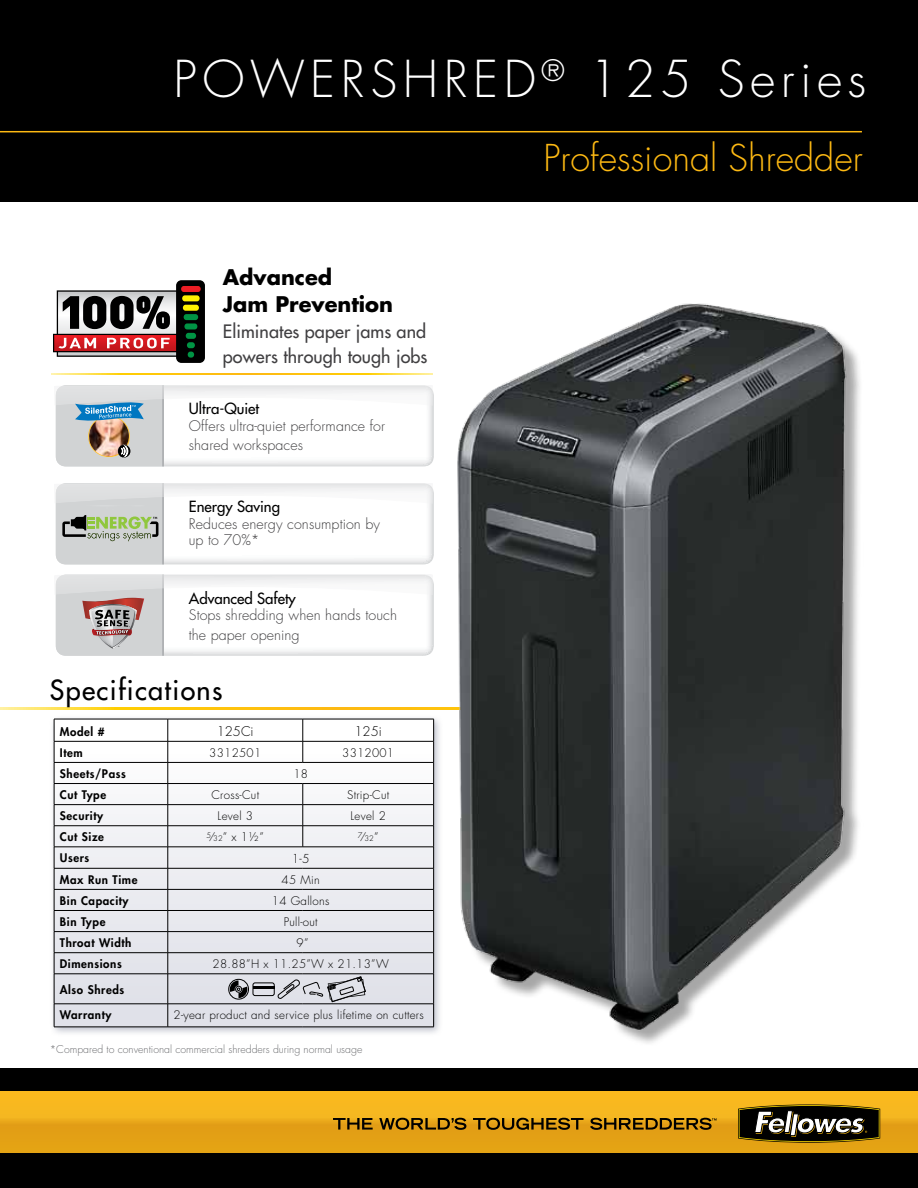
<style>
.page{position:relative;width:918px;height:1188px;background:#fff}
.page>*{position:absolute;margin:0;border:0;box-sizing:border-box;transform-origin:0 0}
.t1{font:300 49.5px "Futura Std";letter-spacing:.11em;color:#fff}
.t2{font:300 36px "Futura Std";color:#fdb913}
.t3{font:500 27px "Futura Std";letter-spacing:.05em;color:#000}
.t4{font:700 21px/27px "Futura Std";color:#000}
.t5{font:500 18px/25.5px "Futura Std";letter-spacing:.005em;color:#414042}
.t6{font:500 15px "Futura Std";color:#000}
.t7{font:300 14.25px/19.5px "Futura Std";letter-spacing:.005em;color:#414042}
.t8{font:300 13.05px "Futura Std";color:#000}
.t9{font:300 12px "Futura Std";color:#000}
.t10{font:300 11.55px "Futura Std";letter-spacing:.025em;color:#000}
.t11{font:800 11.55px "Futura Std";letter-spacing:.05em;color:#000}
.t12{font:300 10.5px "Futura Std";color:#6d6e71}
.t13{font:300 7.5px "Futura Std";color:#000}
.s1{font-size:7.5px}
.s2{font-size:11.55px}
</style>
<div class="page">
<div style="left:0;top:1069px;width:918px;height:119px;background:#000"></div>
<div style="left:0;top:1091px;width:918px;height:61px;background:linear-gradient(to bottom,#febd22,#dc9a12)"></div>
<svg style="left:737px;top:1103px;width:145px;height:41px"></svg>
<svg style="left:333px;top:1118px;width:40px;height:12px"></svg>
<svg style="left:379px;top:1118px;width:87px;height:12px"></svg>
<svg style="left:473px;top:1118px;width:111px;height:12px"></svg>
<svg style="left:590px;top:1118px;width:127px;height:12px"></svg>
<div style="left:49px;top:714px;width:394px;height:323px;background:#858a9f;opacity:.55"></div>
<svg style="left:55px;top:720px;width:346px;height:307px"></svg>
<hr style="left:54px;top:719px;width:114px;height:1px;background:#000">
<hr style="left:168px;top:719px;width:135px;height:1px;background:#000">
<hr style="left:303px;top:719px;width:131px;height:1px;background:#000">
<hr style="left:54px;top:741px;width:114px;height:1px;background:#000">
<hr style="left:168px;top:741px;width:135px;height:1px;background:#000">
<hr style="left:303px;top:741px;width:131px;height:1px;background:#000">
<svg style="left:303px;top:719px;width:1px;height:43px"></svg>
<hr style="left:54px;top:762px;width:114px;height:1px;background:#000">
<hr style="left:168px;top:762px;width:135px;height:1px;background:#000">
<hr style="left:303px;top:762px;width:131px;height:1px;background:#000">
<hr style="left:54px;top:783px;width:114px;height:1px;background:#000">
<hr style="left:168px;top:783px;width:135px;height:1px;background:#000">
<hr style="left:303px;top:783px;width:131px;height:1px;background:#000">
<hr style="left:54px;top:804px;width:114px;height:1px;background:#000">
<hr style="left:168px;top:804px;width:135px;height:1px;background:#000">
<hr style="left:303px;top:804px;width:131px;height:1px;background:#000">
<hr style="left:54px;top:825px;width:114px;height:1px;background:#000">
<hr style="left:168px;top:825px;width:135px;height:1px;background:#000">
<hr style="left:303px;top:825px;width:131px;height:1px;background:#000">
<svg style="left:303px;top:784px;width:1px;height:63px"></svg>
<hr style="left:54px;top:847px;width:114px;height:1px;background:#000">
<hr style="left:168px;top:847px;width:135px;height:1px;background:#000">
<hr style="left:303px;top:847px;width:131px;height:1px;background:#000">
<hr style="left:54px;top:868px;width:114px;height:1px;background:#000">
<hr style="left:168px;top:868px;width:135px;height:1px;background:#000">
<hr style="left:303px;top:868px;width:131px;height:1px;background:#000">
<hr style="left:54px;top:889px;width:114px;height:1px;background:#000">
<hr style="left:168px;top:889px;width:135px;height:1px;background:#000">
<hr style="left:303px;top:889px;width:131px;height:1px;background:#000">
<hr style="left:54px;top:910px;width:114px;height:1px;background:#000">
<hr style="left:168px;top:910px;width:135px;height:1px;background:#000">
<hr style="left:303px;top:910px;width:131px;height:1px;background:#000">
<hr style="left:54px;top:931px;width:114px;height:1px;background:#000">
<hr style="left:168px;top:931px;width:135px;height:1px;background:#000">
<hr style="left:303px;top:931px;width:131px;height:1px;background:#000">
<hr style="left:54px;top:952px;width:114px;height:1px;background:#000">
<svg style="left:54px;top:719px;width:1px;height:255px"></svg>
<hr style="left:168px;top:952px;width:135px;height:1px;background:#000">
<svg style="left:168px;top:719px;width:1px;height:255px"></svg>
<hr style="left:303px;top:952px;width:131px;height:1px;background:#000">
<hr style="left:54px;top:974px;width:114px;height:1px;background:#000">
<hr style="left:54px;top:974px;width:1px;height:30px;background:#000">
<hr style="left:168px;top:974px;width:135px;height:1px;background:#000">
<hr style="left:168px;top:974px;width:1px;height:30px;background:#000">
<hr style="left:303px;top:974px;width:131px;height:1px;background:#000">
<hr style="left:54px;top:1004px;width:114px;height:1px;background:#000">
<svg style="left:54px;top:1004px;width:1px;height:23px"></svg>
<hr style="left:168px;top:1004px;width:135px;height:1px;background:#000">
<svg style="left:168px;top:1004px;width:1px;height:23px"></svg>
<hr style="left:303px;top:1004px;width:131px;height:1px;background:#000">
<hr style="left:54px;top:1027px;width:114px;height:1px;background:#000">
<hr style="left:168px;top:1027px;width:135px;height:1px;background:#000">
<hr style="left:303px;top:1027px;width:131px;height:1px;background:#000">
<svg style="left:51px;top:374px;width:350px;height:1px"></svg>
<svg style="left:0;top:707px;width:401px;height:2px"></svg>
<div style="left:176px;top:280px;width:29px;height:83px;background:#000;border-radius:5px"></div>
<div style="left:181px;top:286px;width:20px;height:6px;background:#ed1d24;border-radius:3px"></div>
<div style="left:182px;top:295px;width:18px;height:6px;background:#fff200;border-radius:3px"></div>
<div style="left:183px;top:305px;width:16px;height:6px;background:#fff200;border-radius:3px"></div>
<div style="left:184px;top:314px;width:14px;height:6px;background:#009444;border-radius:3px"></div>
<div style="left:184px;top:323px;width:13px;height:6px;background:#009444;border-radius:3px"></div>
<div style="left:186px;top:333px;width:10px;height:6px;background:#009444;border-radius:3px"></div>
<svg style="left:53px;top:280px;width:141px;height:94px"></svg>
<svg style="left:55px;top:575px;width:346px;height:81px"></svg>
<div style="left:253px;top:982px;width:22px;height:14px;border:1px solid #000;border-radius:2px"></div>
<hr style="left:253px;top:986px;width:21px;height:3px;background:#000">
<div style="left:228px;top:979px;width:21px;height:21px;border:1px solid #000;border-radius:50%"></div>
<svg style="left:230px;top:980px;width:17px;height:18px"></svg>
<svg style="left:276px;top:976px;width:90px;height:26px;background:#bebfc6"></svg>
<svg style="left:55px;top:483px;width:346px;height:81px"></svg>
<img style="left:60px;top:505px;width:95px;height:4px">
<svg style="left:55px;top:385px;width:346px;height:81px"></svg>
<img style="left:401px;top:303px;width:459px;height:740px">
<div style="left:0;top:0;width:918px;height:202px;background:#000"></div>
<hr style="left:0;top:131px;width:862px;height:1px;background:#fdb913">
<h1 class="t1" style="left:174px;top:49px;width:694px">POWERSHRED<sup>®</sup> 125 Series</h1>
<h3 class="t4" style="left:223px;top:264px;width:172px">Advanced<br>Jam Prevention</h3>
<h3 class="t5" style="left:223px;top:318px;width:206px">Eliminates paper jams and powers through tough jobs</h3>
<p class="t6" style="left:189px;top:399px;width:72px">Ultra-Quiet</p>
<p class="t7" style="left:189px;top:416px;width:198px">Offers ultra-quiet performance for shared workspaces</p>
<p class="t6" style="left:189px;top:497px;width:93px">Energy Saving</p>
<p class="t7" style="left:189px;top:516px;width:193px;line-height:16.5px">Reduces energy consumption by up to 70%*</p>
<p class="t6" style="left:189px;top:589px;width:109px">Advanced Safety</p>
<p class="t7" style="left:189px;top:606px;width:210px">Stops shredding when hands touch the paper opening</p>
<h3 class="t3" style="left:50px;top:673px;width:174px">Specifications</h3>
<p class="t11" style="left:60px;top:724px;width:46px">Model #</p>
<p class="t8" style="left:217px;top:723px;width:38px">125Ci</p>
<p class="t8" style="left:355px;top:723px;width:29px">125i</p>
<p class="t11" style="left:60px;top:745px;width:24px">Item</p>
<p class="t10" style="left:209px;top:745px;width:53px">3312501</p>
<p class="t10" style="left:342px;top:745px;width:53px">3312001</p>
<p class="t11" style="left:60px;top:766px;width:67px">Sheets/Pass</p>
<p class="t10" style="left:293px;top:767px;width:16px">18</p>
<p class="t11" style="left:60px;top:787px;width:48px">Cut Type</p>
<p class="t10" style="left:211px;top:788px;width:49px">Cross-Cut</p>
<p class="t10" style="left:347px;top:788px;width:44px">Strip-Cut</p>
<p class="t11" style="left:60px;top:808px;width:45px">Security</p>
<p class="t10" style="left:218px;top:809px;width:37px">Level 3</p>
<p class="t10" style="left:351px;top:809px;width:37px">Level 2</p>
<p class="t11" style="left:60px;top:829px;width:46px">Cut Size</p>
<p class="t10" style="left:207px;top:830px;width:59px"><sup>5</sup>⁄<span class="s1">32</span>” x 1½”</p>
<p class="t13" style="left:358px;top:834px;width:22px">7<span class="s2">⁄</span>32<span class="s2">”</span></p>
<p class="t11" style="left:60px;top:851px;width:31px">Users</p>
<p class="t9" style="left:292px;top:851px;width:19px">1-5</p>
<p class="t11" style="left:60px;top:872px;width:79px">Max Run Time</p>
<p class="t10" style="left:282px;top:872px;width:40px">45 Min</p>
<p class="t11" style="left:60px;top:893px;width:70px">Bin Capacity</p>
<p class="t10" style="left:272px;top:893px;width:59px">14 Gallons</p>
<p class="t11" style="left:60px;top:914px;width:47px">Bin Type</p>
<p class="t10" style="left:284px;top:915px;width:35px">Pull-out</p>
<p class="t11" style="left:60px;top:935px;width:73px">Throat Width</p>
<p class="t10" style="left:297px;top:936px;width:13px">9”</p>
<p class="t11" style="left:60px;top:956px;width:63px">Dimensions</p>
<p class="t10" style="left:213px;top:957px;width:178px">28.88”H x 11.25”W x 21.13”W</p>
<p class="t11" style="left:60px;top:982px;width:66px">Also Shreds</p>
<p class="t11" style="left:60px;top:1008px;width:53px">Warranty</p>
<p class="t10" style="left:174px;top:1008px;width:252px">2-year product and service plus lifetime on cutters</p>
<p class="t12" style="left:50px;top:1043px;width:314px">*Compared to conventional commercial shredders during normal usage</p>
<h2 class="t2" style="left:544px;top:136px;width:321px">Professional Shredder</h2>
</div>
